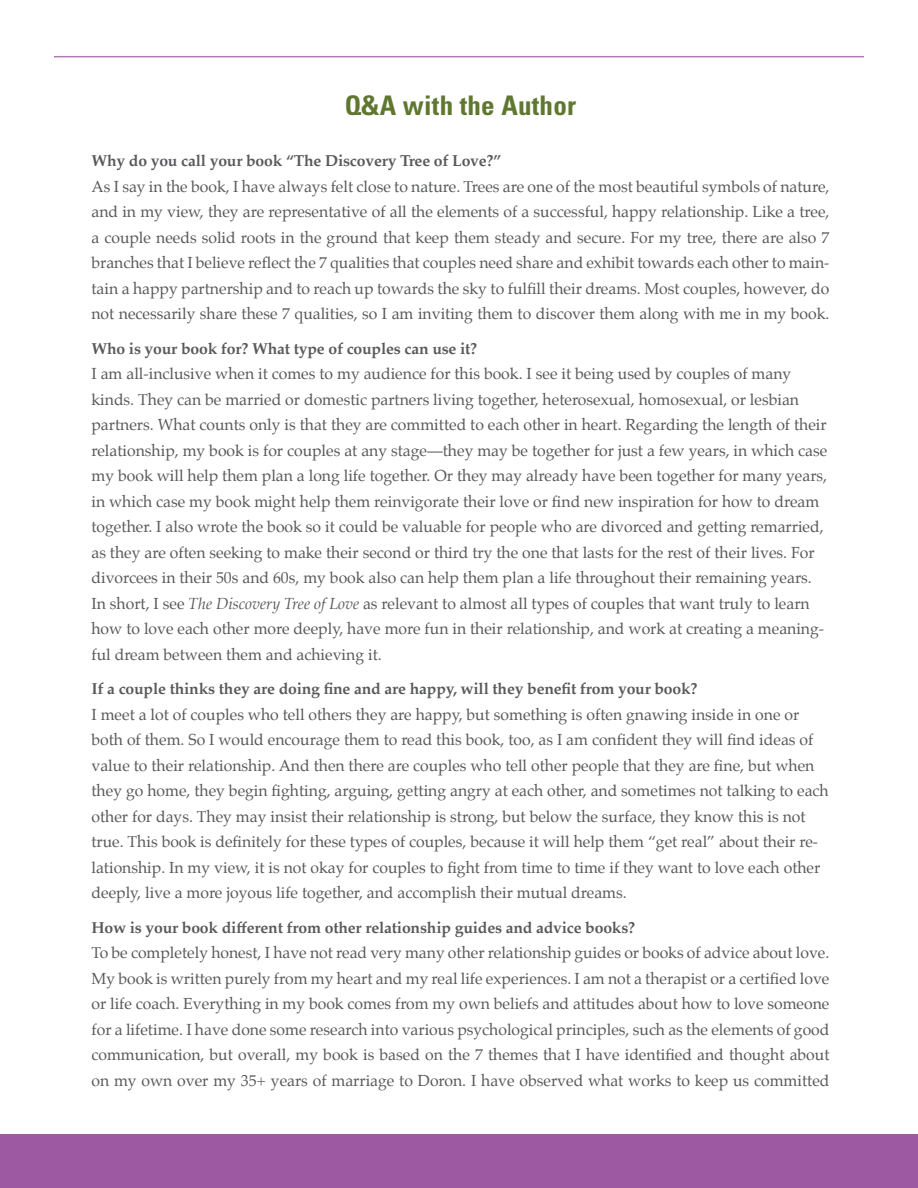
<style>
.page{position:relative;width:918px;height:1188px;background:#fff}
.page>*{position:absolute;margin:0;border:0;box-sizing:border-box;transform-origin:0 0}
.Headlines{font:700 condensed 27px "Univers";letter-spacing:.01em;color:#5f772f}
.OnlyPara_QA{font:15.75px/25.5px "Palatino";color:#58595b;text-align:justify}
.Questions_QA{font:700 15.75px "Palatino";letter-spacing:-.01em;color:#58595b}
.s1{font-style:italic}
</style>
<div class="page">
<div style="left:0;top:1134px;width:918px;height:54px;background:#9d59a2"></div>
<hr style="left:54px;top:56px;width:810px;height:1px;background:#b17ab5">
<p class="Headlines" style="left:345px;top:89px;width:233px">Q&amp;A with the Author</p>
<p class="Questions_QA" style="left:92px;top:147px;width:411px">Why do you call your book “The Discovery Tree of Love?”</p>
<p class="OnlyPara_QA" style="left:92px;top:173px;width:740px">As I say in the book, I have always felt close to nature. Trees are one of the most beautiful symbols of nature, and in my view, they are representative of all the elements of a successful, happy relationship. Like a tree, a couple needs solid roots in the ground that keep them steady and secure. For my tree, there are also 7 branches that I believe reflect the 7 qualities that couples need share and exhibit towards each other to main&shy;tain a happy partnership and to reach up towards the sky to fulfill their dreams. Most couples, however, do not necessarily share these 7 qualities, so I am inviting them to discover them along with me in my book.</p>
<p class="Questions_QA" style="left:92px;top:335px;width:387px">Who is your book for? What type of couples can use it?</p>
<p class="OnlyPara_QA" style="left:92px;top:361px;width:737px;text-align:left">I am all-inclusive when it comes to my audience for this book. I see it being used by couples of many kinds. They can be married or domestic partners living together, heterosexual, homosexual, or lesbian partners. What counts only is that they are committed to each other in heart. Regarding the length of their relationship, my book is for couples at any stage—they may be together for just a few years, in which case my book will help them plan a long life together. Or they may already have been together for many years, in which case my book might help them reinvigorate their love or find new inspiration for how to dream together. I also wrote the book so it could be valuable for people who are divorced and getting remarried, as they are often seeking to make their second or third try the one that lasts for the rest of their lives. For divorcees in their 50s and 60s, my book also can help them plan a life throughout their remaining years.<br>In short, I see <span class="s1">The Discovery Tree of Love</span> as relevant to almost all types of couples that want truly to learn how to love each other more deeply, have more fun in their relationship, and work at creating a meaning&shy;ful dream between them and achieving it.</p>
<p class="Questions_QA" style="left:92px;top:675px;width:608px">If a couple thinks they are doing fine and are happy, will they benefit from your book?</p>
<p class="OnlyPara_QA" style="left:92px;top:701px;width:739px;text-align:left">I meet a lot of couples who tell others they are happy, but something is often gnawing inside in one or both of them. So I would encourage them to read this book, too, as I am confident they will find ideas of value to their relationship. And then there are couples who tell other people that they are fine, but when they go home, they begin fighting, arguing, getting angry at each other, and sometimes not talking to each other for days. They may insist their relationship is strong, but below the surface, they know this is not true. This book is definitely for these types of couples, because it will help them “get real” about their re&shy;lationship. In my view, it is not okay for couples to fight from time to time if they want to love each other deeply, live a more joyous life together, and accomplish their mutual dreams.</p>
<p class="Questions_QA" style="left:92px;top:914px;width:545px">How is your book different from other relationship guides and advice books?</p>
<p class="OnlyPara_QA" style="left:92px;top:940px;width:740px">To be completely honest, I have not read very many other relationship guides or books of advice about love.<br>My book is written purely from my heart and my real life experiences. I am not a therapist or a certified love or life coach. Everything in my book comes from my own beliefs and attitudes about how to love someone for a lifetime. I have done some research into various psychological principles, such as the elements of good communication, but overall, my book is based on the 7 themes that I have identified and thought about on my own over my 35+ years of marriage to Doron. I have observed what works to keep us committed</p>
</div>
